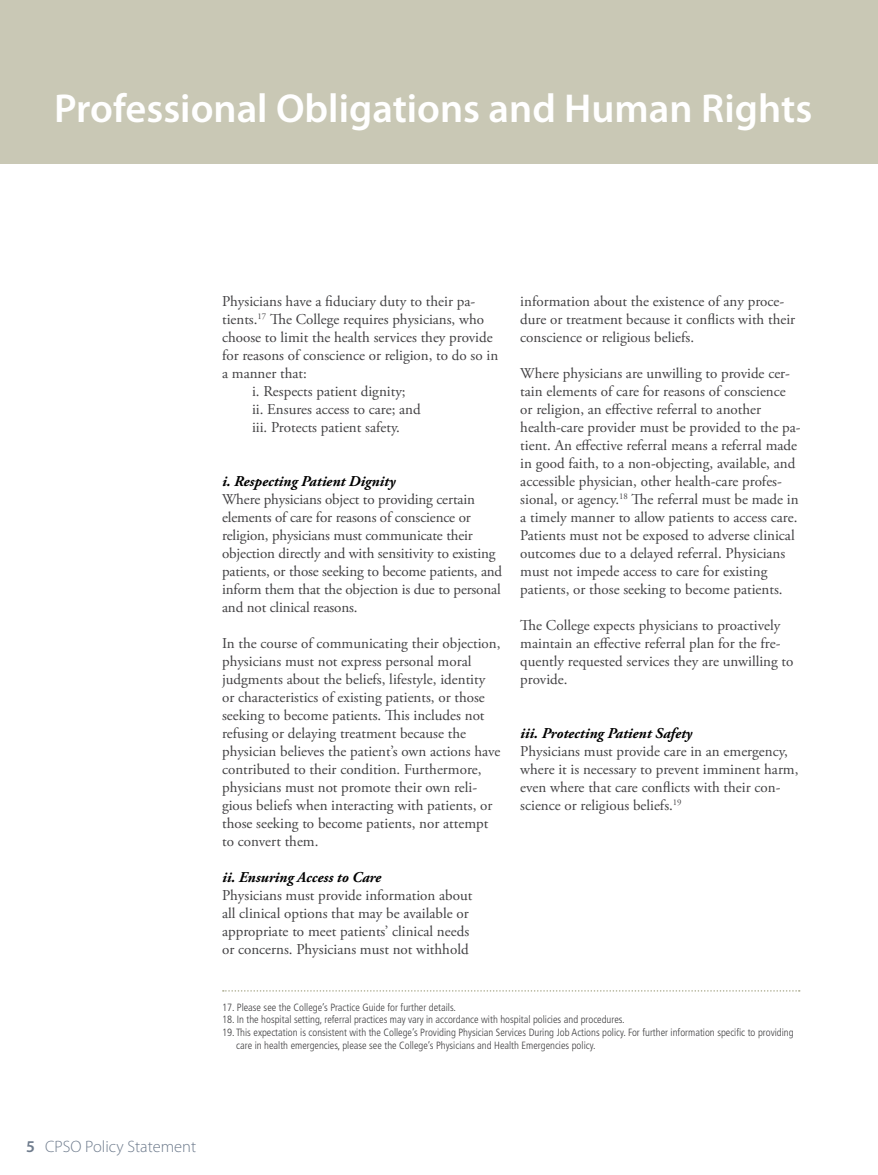
<style>
.page{position:relative;width:878px;height:1175px;background:#fff}
.page>*{position:absolute;margin:0;border:0;box-sizing:border-box;transform-origin:0 0}
.t1{font:600 40.5px "Myriad Pro";color:#fff}
.t2{font:300 16.5px "Myriad Pro";color:#6f7c8d}
.t3{font:15px/18px "Adobe Garamond Pro";color:#414042}
.t4{font:italic 700 15px "Adobe Garamond Pro";color:#000}
.t5{font:300 condensed 10.5px/12.6px "Frutiger";color:#414042}
.s1{font-weight:600}
</style>
<div class="page">
<div style="left:0;top:0;width:878px;height:163px;background:#c9c8b5"></div>
<svg style="left:223px;top:990px;width:576px;height:1px"></svg>
<h1 class="t1" style="left:54px;top:83px;width:759px">Professional Obligations and Human Rights</h1>
<p class="t3" style="left:222px;top:293px;width:255px">Physicians have a fiduciary duty to their pa-</p>
<p class="t3" style="left:222px;top:311px;width:263px">tients.<sup>17</sup> The College requires physicians, who</p>
<p class="t3" style="left:222px;top:329px;width:272px">choose to limit the health services they provide</p>
<p class="t3" style="left:222px;top:347px;width:278px">for reasons of conscience or religion, to do so in</p>
<p class="t3" style="left:222px;top:365px;width:86px">a manner that:</p>
<p class="t3" style="left:252px;top:383px;width:155px">i. Respects patient dignity;</p>
<p class="t3" style="left:252px;top:401px;width:170px">ii. Ensures access to care; and</p>
<p class="t3" style="left:252px;top:419px;width:149px">iii. Protects patient safety.</p>
<p class="t4" style="left:222px;top:473px;width:175px">i. Respecting Patient Dignity</p>
<p class="t3" style="left:222px;top:491px;width:282px">Where physicians object to providing certain elements of care for reasons of conscience or religion, physicians must communicate their objection directly and with sensitivity to existing patients, or those seeking to become patients, and inform them that the objection is due to personal and not clinical reasons.</p>
<p class="t3" style="left:222px;top:635px;width:280px">In the course of communicating their objection, physicians must not express personal moral judgments about the beliefs, lifestyle, identity or characteristics of existing patients, or those seeking to become patients. This includes not refusing or delaying treatment because the physician believes the patient’s own actions have contributed to their condition. Furthermore, physicians must not promote their own reli&shy;gious beliefs when interacting with patients, or those seeking to become patients, nor attempt to convert them.</p>
<p class="t4" style="left:222px;top:869px;width:161px">ii. Ensuring Access to Care</p>
<p class="t3" style="left:222px;top:887px;width:252px">Physicians must provide information about all clinical options that may be available or appropriate to meet patients’ clinical needs or concerns. Physicians must not withhold</p>
<p class="t3" style="left:520px;top:293px;width:276px">information about the existence of any proce&shy;dure or treatment because it conflicts with their conscience or religious beliefs.</p>
<p class="t3" style="left:520px;top:365px;width:282px">Where physicians are unwilling to provide cer&shy;tain elements of care for reasons of conscience or religion, an effective referral to another health-care provider must be provided to the pa&shy;tient. An effective referral means a referral made in good faith, to a non-objecting, available, and accessible physician, other health-care profes&shy;sional, or agency.<sup>18</sup> The referral must be made in a timely manner to allow patients to access care.<br>Patients must not be exposed to adverse clinical outcomes due to a delayed referral. Physicians must not impede access to care for existing patients, or those seeking to become patients.</p>
<p class="t3" style="left:520px;top:617px;width:275px">The College expects physicians to proactively maintain an effective referral plan for the fre&shy;quently requested services they are unwilling to provide.</p>
<p class="t4" style="left:520px;top:725px;width:173px">iii. Protecting Patient Safety</p>
<p class="t3" style="left:520px;top:743px;width:280px">Physicians must provide care in an emergency, where it is necessary to prevent imminent harm, even where that care conflicts with their con&shy;science or religious beliefs.<sup>19</sup></p>
<p class="t5" style="left:222px;top:1001px;width:235px">17. Please see the College’s Practice Guide for further details.</p>
<p class="t5" style="left:222px;top:1013px;width:404px">18. I n the hospital setting, referral practices may vary in accordance with hospital policies and procedures.</p>
<p class="t5" style="left:236px;top:1026px;width:559px;text-indent:-14px">19. This expectation is consistent with the College’s Providing Physician Services During Job Actions policy. For further information specific to providing care in health emergencies, please see the College’s Physicians and Health Emergencies policy.</p>
<p class="t2" style="left:26px;top:1136px;width:171px"><span class="s1">5</span> CPSO Policy Statement</p>
</div>
